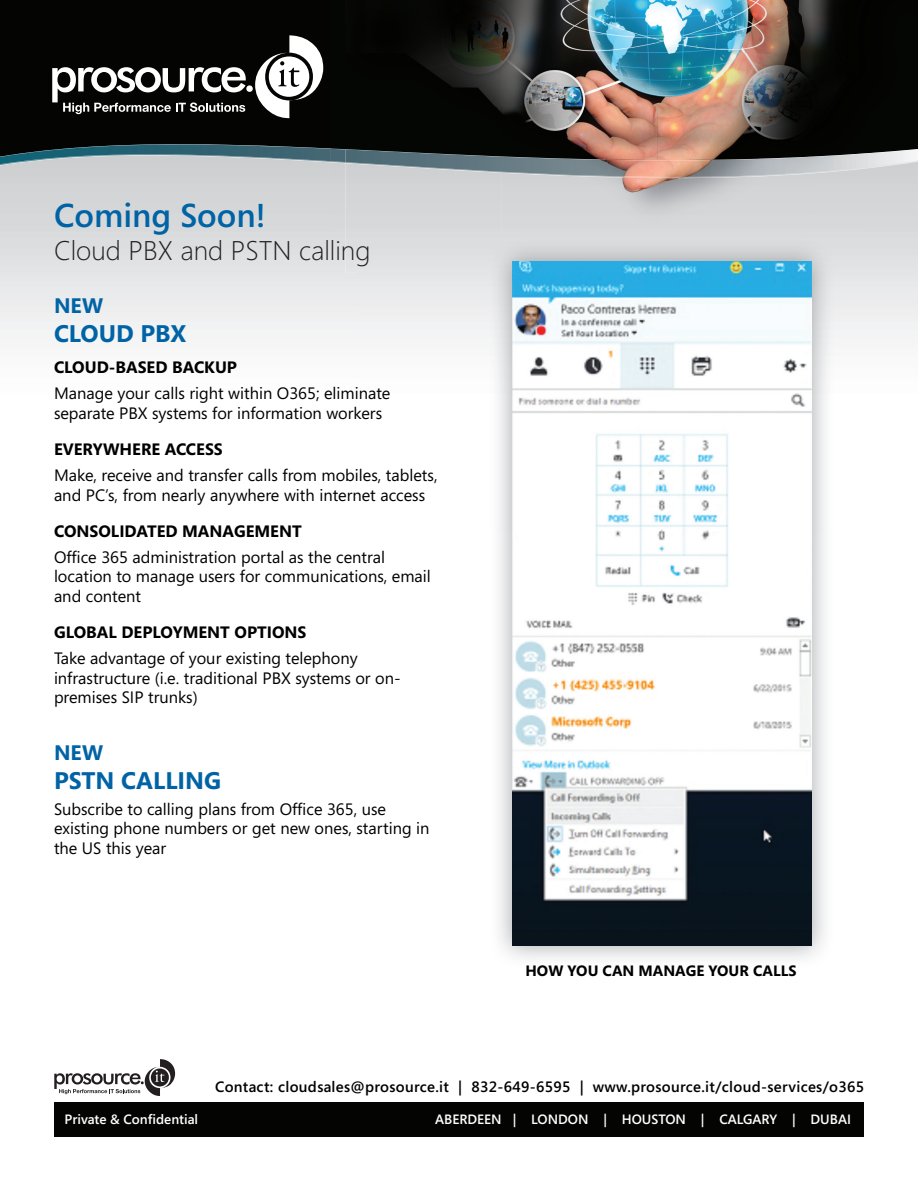
<style>
.page{position:relative;width:918px;height:1188px;background:#fff}
.page>*{position:absolute;margin:0;border:0;box-sizing:border-box;transform-origin:0 0}
.t1{font:600 33px "Segoe";color:#0063a5}
.t2{font:300 27px "Segoe";color:#231f20}
.t3{font:700 24px "Segoe";color:#0063a5}
.t4{font:700 21px "Segoe";letter-spacing:.01em;color:#0063a5}
.t5{font:16.5px/19.5px "Segoe";color:#000}
.t6{font:700 16.5px "Segoe";color:#000}
.t7{font:600 15px "Segoe";letter-spacing:.02em;color:#000}
.t8{font:700 15px "Segoe";color:#000}
.t9{font:600 13.5px "Segoe";color:#fff}
</style>
<div class="page">
<div style="left:0;top:0;width:331px;height:144px;background:#040503"></div>
<img style="left:0;top:164px;width:331px;height:1px">
<img style="left:0;top:144px;width:331px;height:1px">
<img style="left:0;top:145px;width:331px;height:19px">
<svg style="left:52px;top:35px;width:271px;height:83px"></svg>
<img style="left:331px;top:0;width:15px;height:231px">
<svg style="left:331px;top:148px;width:15px;height:1px"></svg>
<svg style="left:331px;top:161px;width:15px;height:2px"></svg>
<img style="left:346px;top:0;width:572px;height:107px">
<div style="left:346px;top:107px;width:156px;height:42px;background:#040603"></div>
<img style="left:502px;top:107px;width:312px;height:42px">
<div style="left:814px;top:107px;width:104px;height:42px;background:#040603"></div>
<img style="left:502px;top:177px;width:312px;height:54px">
<img style="left:346px;top:149px;width:572px;height:28px">
<div style="left:54px;top:1102px;width:810px;height:35px;background:#040503"></div>
<svg style="left:54px;top:1059px;width:121px;height:37px"></svg>
<img style="left:490px;top:239px;width:344px;height:720px">
<img style="left:512px;top:261px;width:299px;height:684px">
<h1 class="t1" style="left:54px;top:197px;width:213px">Coming Soon!</h1>
<h2 class="t2" style="left:54px;top:235px;width:318px">Cloud PBX and PSTN calling</h2>
<p class="t4" style="left:54px;top:290px;width:51px">NEW</p>
<h3 class="t3" style="left:54px;top:316px;width:134px">CLOUD PBX</h3>
<p class="t6" style="left:54px;top:356px;width:185px">CLOUD-BASED BACKUP</p>
<p class="t5" style="left:54px;top:383px;width:338px">Manage your calls right within O365; eliminate separate PBX systems for information workers</p>
<p class="t6" style="left:54px;top:437px;width:170px">EVERYWHERE ACCESS</p>
<p class="t5" style="left:54px;top:465px;width:385px">Make, receive and transfer calls from mobiles, tablets, and PC’s, from nearly anywhere with internet access</p>
<p class="t6" style="left:54px;top:519px;width:249px">CONSOLIDATED MANAGEMENT</p>
<p class="t5" style="left:54px;top:547px;width:378px">Office 365 administration portal as the central location to manage users for communications, email and content</p>
<p class="t6" style="left:54px;top:620px;width:254px">GLOBAL DEPLOYMENT OPTIONS</p>
<p class="t5" style="left:54px;top:648px;width:348px">Take advantage of your existing telephony infrastructure (i.e. traditional PBX systems or on&shy;premises SIP trunks)</p>
<p class="t4" style="left:54px;top:737px;width:51px">NEW</p>
<h3 class="t3" style="left:54px;top:763px;width:169px">PSTN CALLING</h3>
<p class="t5" style="left:54px;top:799px;width:377px">Subscribe to calling plans from Office 365, use existing phone numbers or get new ones, starting in the US this year</p>
<p class="t8" style="left:526px;top:960px;width:272px">HOW YOU CAN MANAGE YOUR CALLS</p>
<p class="t7" style="left:215px;top:1078px;width:651px">Contact: cloudsales@prosource.it | 832-649-6595 | www.prosource.it/cloud-services/o365</p>
<p class="t9" style="left:65px;top:1111px;width:135px">Private &amp; Confidential</p>
<p class="t9" style="left:435px;top:1111px;width:417px">ABERDEEN | LONDON | HOUSTON | CALGARY | DUBAI</p>
</div>
